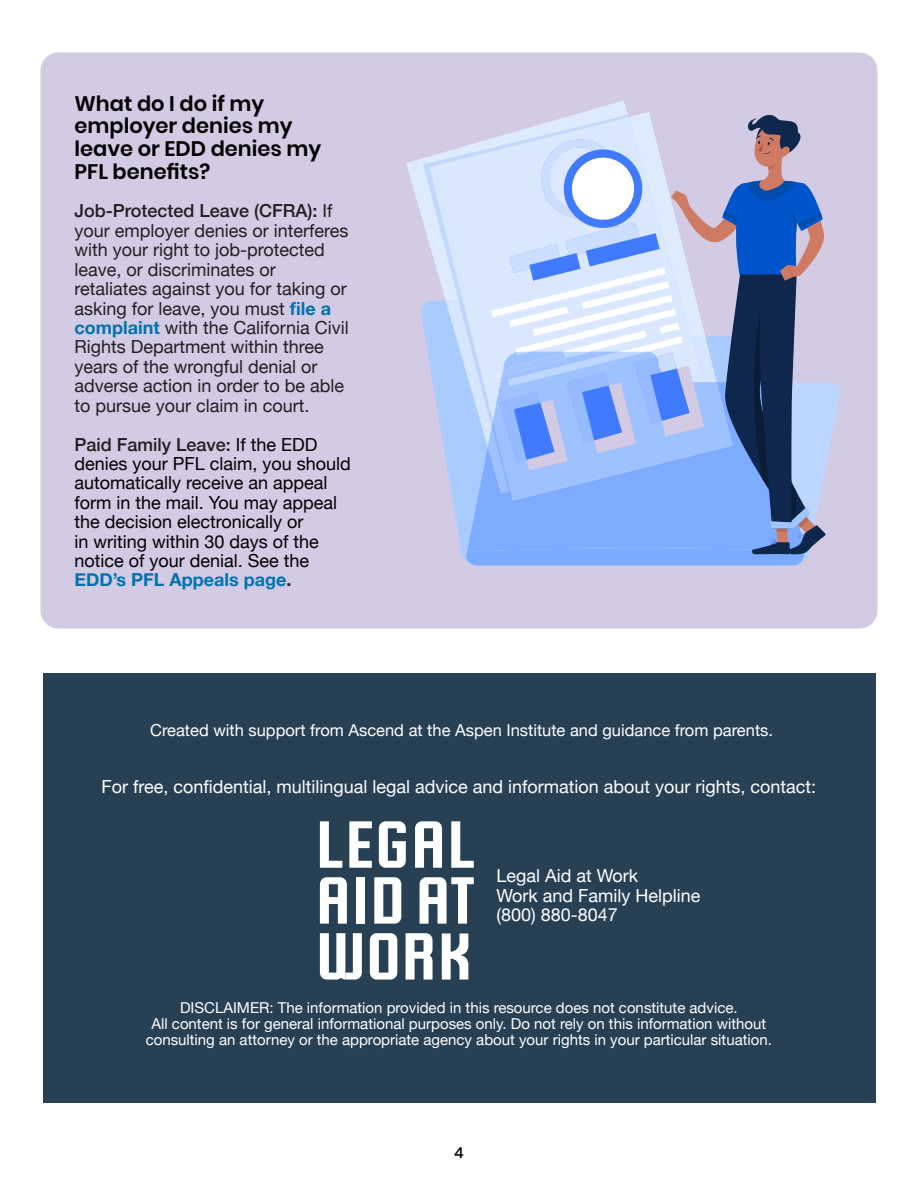
<style>
.page{position:relative;width:918px;height:1188px;background:#fff}
.page>*{position:absolute;margin:0;border:0;box-sizing:border-box;transform-origin:0 0}
.t1{font:600 21px/22.6px "Poppins";color:#000}
.t2{font:18px/19.4px "Helvetica Neue";color:#231f20}
.t3{font:18px/19.4px "Helvetica Neue";color:#000}
.t4{font:18px/19.4px "Helvetica Neue";color:#fff}
.t5{font:16.5px "Helvetica Neue";color:#fff}
.t6{font:15px/16.2px "Helvetica Neue";color:#fff;text-align:center}
.t7{font:500 15px "Poppins";color:#000}
.s1{font-weight:500}
.s2{font-weight:700;color:#0073ae}
.s3{font-weight:500;color:#231f20}
.s4{font-weight:700;color:#231f20}
</style>
<div class="page">
<div style="left:40px;top:52px;width:838px;height:577px;background:#d3cae4;border-radius:18px"></div>
<svg style="left:406px;top:100px;width:221px;height:121px"></svg>
<svg style="left:423px;top:111px;width:418px;height:454px"></svg>
<div style="left:43px;top:673px;width:832px;height:429px;background:#274054"></div>
<svg style="left:442px;top:934px;width:26px;height:46px"></svg>
<svg style="left:379px;top:821px;width:27px;height:47px"></svg>
<svg style="left:320px;top:821px;width:22px;height:47px"></svg>
<svg style="left:451px;top:821px;width:23px;height:47px"></svg>
<svg style="left:349px;top:821px;width:23px;height:47px"></svg>
<svg style="left:415px;top:821px;width:27px;height:47px"></svg>
<div style="left:356px;top:877px;width:9px;height:47px;background:#fff"></div>
<svg style="left:320px;top:933px;width:42px;height:47px"></svg>
<svg style="left:370px;top:933px;width:27px;height:47px"></svg>
<svg style="left:374px;top:877px;width:27px;height:47px"></svg>
<svg style="left:406px;top:933px;width:27px;height:47px"></svg>
<svg style="left:320px;top:877px;width:27px;height:47px"></svg>
<svg style="left:420px;top:877px;width:54px;height:47px"></svg>
<p class="t1" style="left:75px;top:92px;width:248px">What do I do if my employer denies my leave or EDD denies my<br>PFL benefits?</p>
<p class="t2" style="left:75px;top:202px;width:276px"><span class="s1">Job-Protected Leave (CFRA):</span> If your employer denies or interferes with your right to job-protected leave, or discriminates or retaliates against you for taking or asking for leave, you must <span class="s2">file a complaint</span> with the California Civil<br>Rights Department within three years of the wrongful denial or adverse action in order to be able to pursue your claim in court.</p>
<p class="t3" style="left:75px;top:435px;width:278px"><span class="s3">Paid Family Leave:</span> If the EDD denies your PFL claim, you should automatically receive an appeal form in the mail. You may appeal the decision electronically or<br>in writing within 30 days of the notice of your denial. See the<br><span class="s2">EDD’s PFL Appeals page</span><span class="s4">.</span></p>
<p class="t5" style="left:150px;top:718px;width:624px">Created with support from Ascend at the Aspen Institute and guidance from parents.</p>
<p class="t4" style="left:101px;top:778px;width:716px">For free, confidential, multilingual legal advice and information about your rights, contact:</p>
<p class="t4" style="left:497px;top:867px;width:206px">Legal Aid at Work<br>Work and Family Helpline (800) 880-8047</p>
<p class="t6" style="left:146px;top:1000px;width:628px">DISCLAIMER: The information provided in this resource does not constitute advice.<br>All content is for general informational purposes only. Do not rely on this information without consulting an attorney or the appropriate agency about your rights in your particular situation.</p>
<p class="t7" style="left:454px;top:1144px;width:11px">4</p>
</div>
